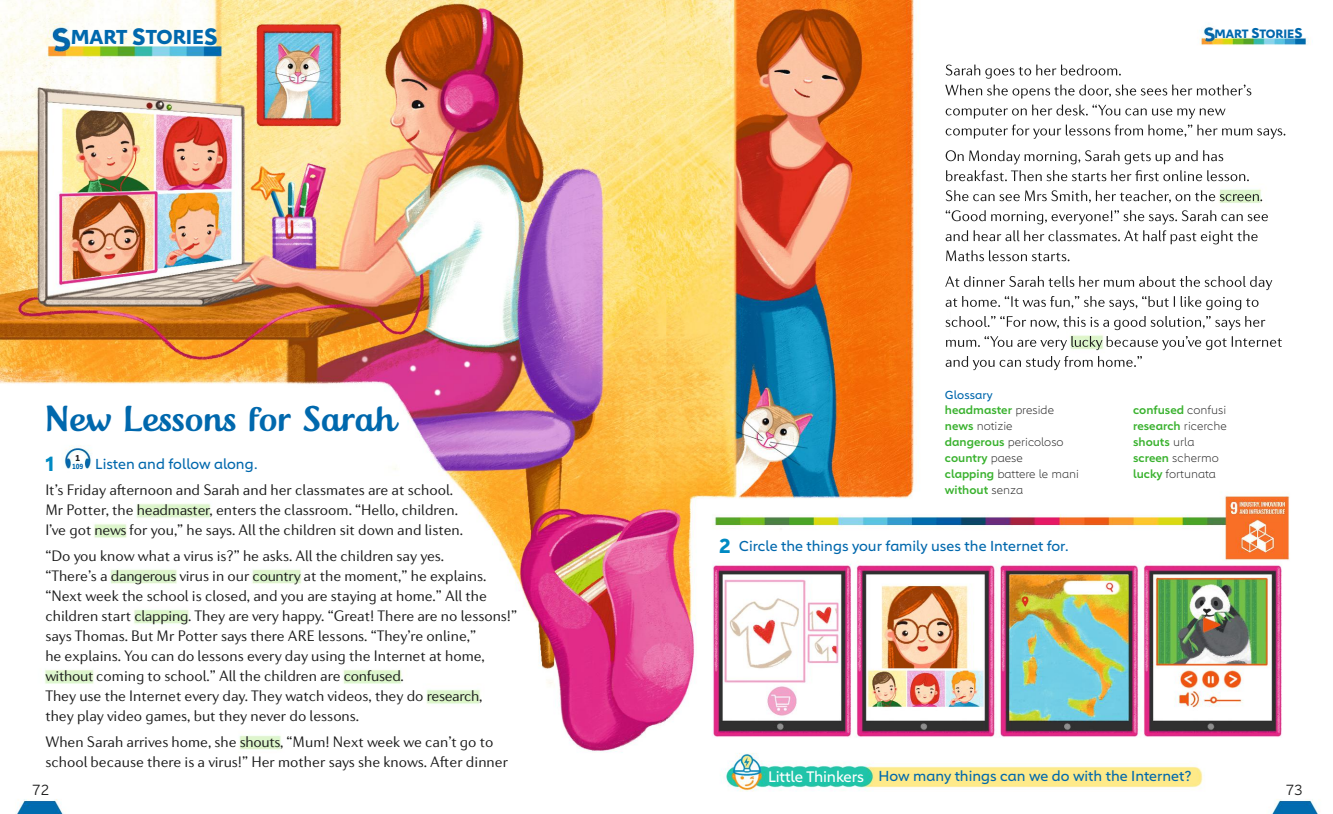
<style>
.page{position:relative;width:1333px;height:814px;background:#fff}
.page>*{position:absolute;margin:0;border:0;box-sizing:border-box;transform-origin:0 0}
.t1{font:33.6px "Tendria LT Pro";color:#0068ad}
.t2{font:700 20px "Carnero";color:#008ac3}
.t3{font:700 19.8px "Carnero";color:#0068ad}
.t4{font:300 15.5px/20px "Diverda Sans Pro";color:#1c1c1c}
.t5{font:14.4px "Carnero";color:#1c1c1c}
.t6{font:14.2px "Carnero";color:#0068ad}
.t7{font:700 11.9px "Carnero";color:#0068ad}
.t8{font:300 11.5px/15.8px "Carnero";color:#1c1c1c}
.t9{font:700 8.1px "Neo Sans Pro";color:#1c1c1c}
.s1{font-size:23.4px}
.s2{font-family:"Neo Sans Pro";font-weight:700;font-size:7px}
.s3{font-size:14px}
.s4{font-weight:400;color:#0068ad}
.s5{font-weight:600;color:#3ab22f}
.s6{font-weight:700;font-size:20px;color:#008ac3}
.s7{font-size:15px;color:#fff}
</style>
<div class="page">
<img style="left:0;top:0;width:666px;height:814px">
<img style="left:666px;top:0;width:653px;height:814px">
<img style="left:945px;top:65px;width:179px;height:14px">
<img style="left:945px;top:85px;width:306px;height:14px">
<img style="left:945px;top:104px;width:280px;height:15px">
<img style="left:945px;top:125px;width:340px;height:14px">
<img style="left:945px;top:150px;width:278px;height:14px">
<img style="left:946px;top:170px;width:306px;height:11px">
<img style="left:945px;top:190px;width:317px;height:13px">
<img style="left:945px;top:210px;width:323px;height:14px">
<img style="left:945px;top:230px;width:313px;height:14px">
<img style="left:946px;top:250px;width:124px;height:11px">
<img style="left:945px;top:276px;width:327px;height:14px">
<img style="left:945px;top:296px;width:314px;height:14px">
<img style="left:945px;top:316px;width:320px;height:14px">
<img style="left:946px;top:336px;width:336px;height:14px">
<img style="left:945px;top:356px;width:197px;height:14px">
<p class="t3" style="left:71px;top:26px;width:149px">MART <span class="s1">S</span>TORIE<span class="s1">S</span></p>
<p class="t1" style="left:45px;top:399px;width:352px">New Lessons for Sarah</p>
<p class="t2" style="left:45px;top:452px;width:10px">1</p>
<p class="t9" style="left:75px;top:454px;width:7px">1</p>
<p class="t6" style="left:72px;top:458px;width:187px"><span class="s2">109</span> Listen and follow along.</p>
<p class="t4" style="left:45px;top:481px;width:419px">It’s Friday afternoon and Sarah and her classmates are at school.<br>Mr Potter, the headmaster, enters the classroom. “Hello, children.<br>I’ve got news for you,” he says. All the children sit down and listen.</p>
<p class="t4" style="left:45px;top:547px;width:473px">“Do you know what a virus is?” he asks. All the children say yes.<br>“There’s a dangerous virus in our country at the moment,” he explains. “Next week the school is closed, and you are staying at home.” All the children start clapping. They are very happy. “Great! There are no lessons!” says Thomas. But Mr Potter says there ARE lessons. “They’re online,”<br>he explains. You can do lessons every day using the Internet at home, without coming to school.” All the children are confused.<br>They use the Internet every day. They watch videos, they do research,<br>they play video games, but they never do lessons.</p>
<p class="t4" style="left:45px;top:732px;width:464px">When Sarah arrives home, she shouts, “Mum! Next week we can’t go to school because there is a virus!” Her mother says she knows. After dinner</p>
<p class="t5" style="left:32px;top:781px;width:18px">72</p>
<p class="t7" style="left:1214px;top:27px;width:90px">MART <span class="s3">S</span>TORIE<span class="s3">S</span></p>
<p class="t8" style="left:944px;top:387px;width:136px"><span class="s4">Glossary<br></span><span class="s5">headmaster</span> preside <span class="s5">news</span> notizie<br><span class="s5">dangerous</span> pericoloso <span class="s5">country</span> paese<br><span class="s5">clapping</span> battere le mani <span class="s5">without</span> senza</p>
<p class="t6" style="left:719px;top:540px;width:352px"><span class="s6">2</span> Circle the things your family uses the Internet for.</p>
<p class="t8" style="left:1132px;top:403px;width:95px"><span class="s5">confused</span> confusi <span class="s5">research</span> ricerche <span class="s5">shouts</span> urla <span class="s5">screen</span> schermo <span class="s5">lucky</span> fortunata</p>
<p class="t6" style="left:768px;top:770px;width:424px"><span class="s7">Little Thinkers</span> How many things can we do with the Internet?</p>
<p class="t5" style="left:1285px;top:781px;width:18px">73</p>
</div>
